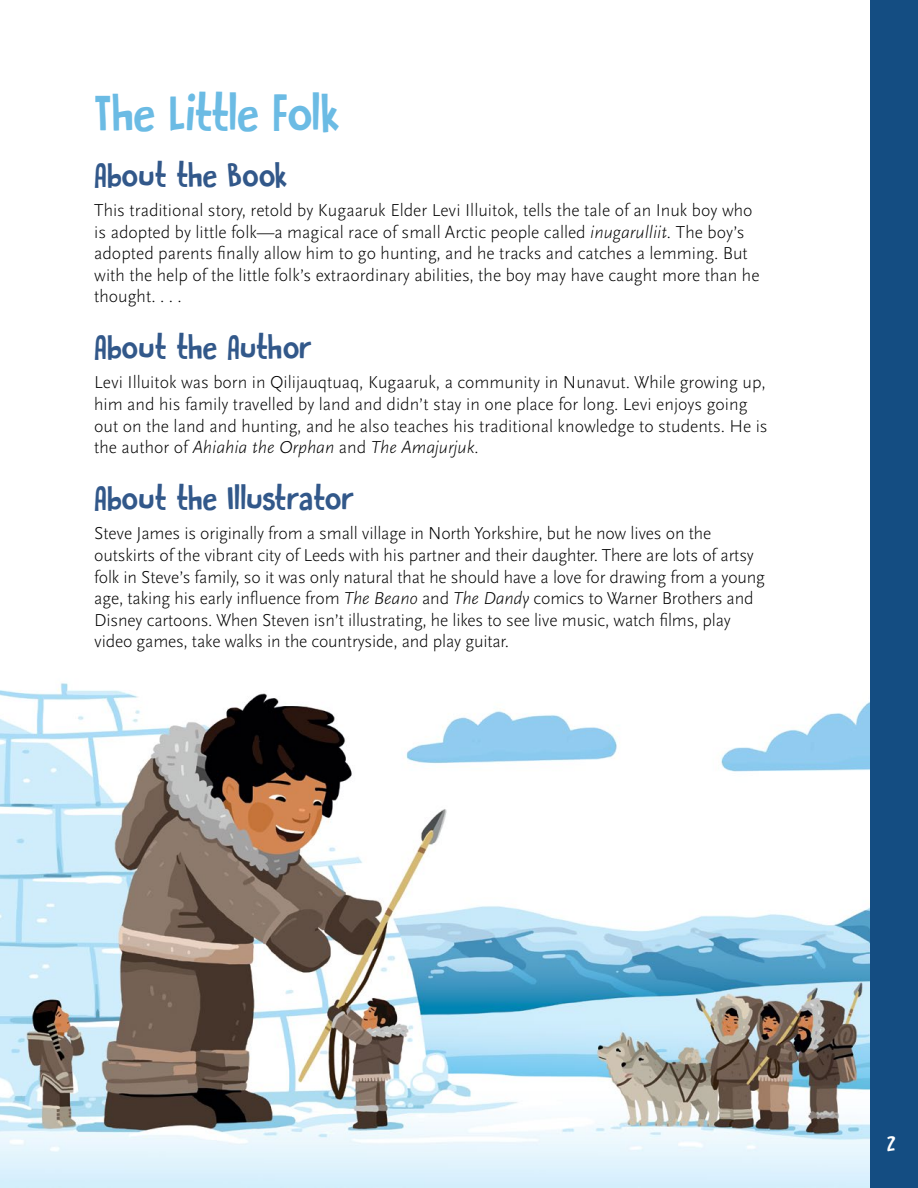
<style>
.page{position:relative;width:918px;height:1188px;background:#fff}
.page>*{position:absolute;margin:0;border:0;box-sizing:border-box;transform-origin:0 0}
.t1{font:45px "Butterfly Ball";letter-spacing:-.02em;color:#6bbbe4}
.t2{font:30px "Butterfly Ball";color:#32588a}
.t3{font:19.5px "Butterfly Ball";color:#fff}
.t4{font:300 18px/21.6px "Scala Sans Pro";color:#000}
.s1{font-style:italic}
</style>
<div class="page">
<img style="left:0;top:645px;width:871px;height:543px">
<div style="left:871px;top:0;width:47px;height:1188px;background:#144d82"></div>
<h1 class="t1" style="left:94px;top:80px;width:247px">The Little Folk</h1>
<h2 class="t2" style="left:94px;top:153px;width:195px">About the Book</h2>
<p class="t4" style="left:94px;top:199px;width:667px">This traditional story, retold by Kugaaruk Elder Levi Illuitok, tells the tale of an Inuk boy who is adopted by little folk—a magical race of small Arctic people called <span class="s1">inugarulliit.</span> The boy’s adopted parents finally allow him to go hunting, and he tracks and catches a lemming. But with the help of the little folk’s extraordinary abilities, the boy may have caught more than he thought. . . .</p>
<h2 class="t2" style="left:94px;top:325px;width:219px">About the Author</h2>
<p class="t4" style="left:94px;top:372px;width:675px">Levi Illuitok was born in Qilijauqtuaq, Kugaaruk, a community in Nunavut. While growing up, him and his family travelled by land and didn’t stay in one place for long. Levi enjoys going out on the land and hunting, and he also teaches his traditional knowledge to students. He is the author of <span class="s1">Ahiahia the Orphan</span> and <span class="s1">The Amajurjuk.</span></p>
<h2 class="t2" style="left:94px;top:476px;width:262px">About the Illustrator</h2>
<p class="t4" style="left:94px;top:523px;width:672px">Steve James is originally from a small village in North Yorkshire, but he now lives on the outskirts of the vibrant city of Leeds with his partner and their daughter. There are lots of artsy folk in Steve’s family, so it was only natural that he should have a love for drawing from a young age, taking his early influence from <span class="s1">The Beano</span> and <span class="s1">The Dandy</span> comics to Warner Brothers and Disney cartoons. When Steven isn’t illustrating, he likes to see live music, watch films, play video games, take walks in the countryside, and play guitar.</p>
<p class="t3" style="left:887px;top:1129px;width:10px">2</p>
</div>
